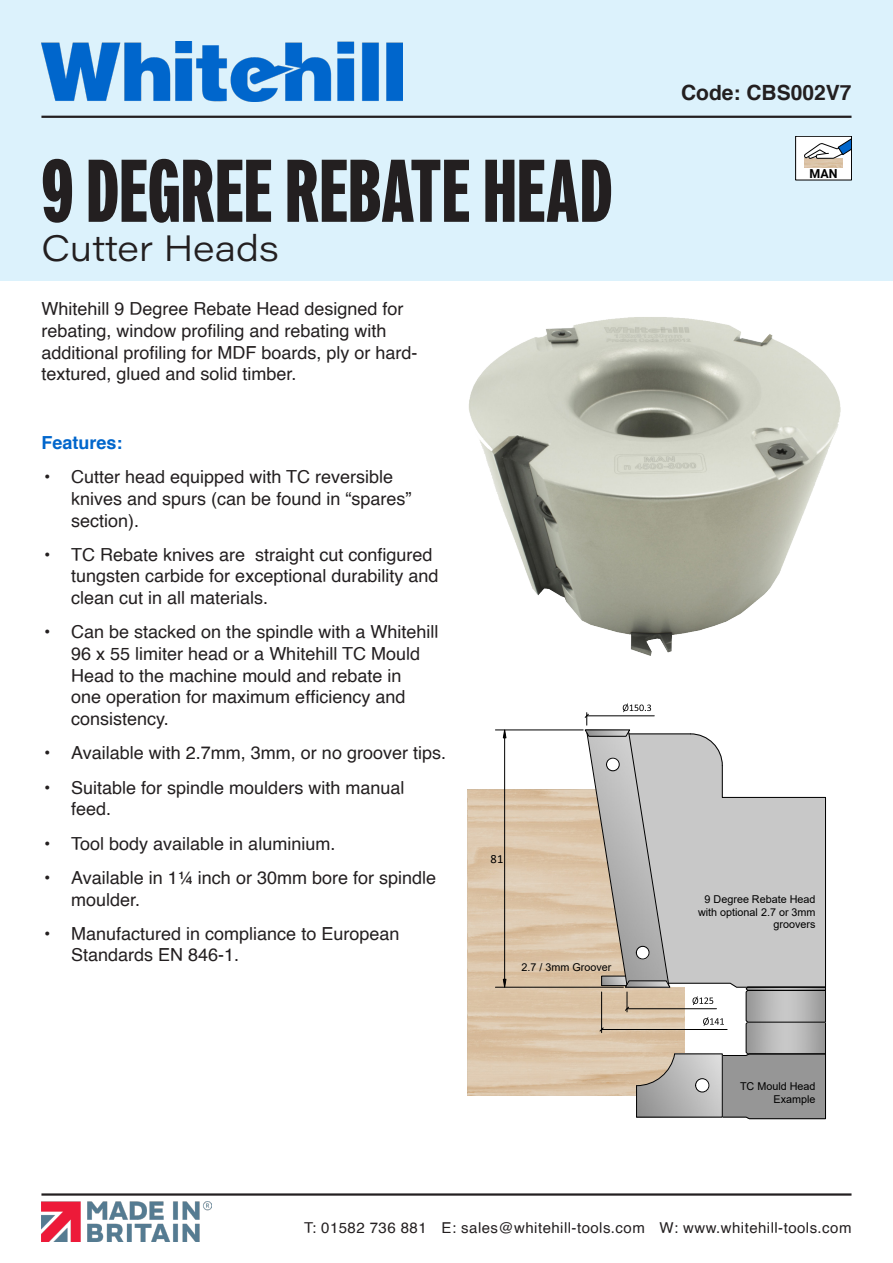
<style>
.page{position:relative;width:893px;height:1263px;background:#fff}
.page>*{position:absolute;margin:0;border:0;box-sizing:border-box;transform-origin:0 0}
.Cover_Headline{font:900 90px "Fairweather";color:#231f20}
.Cover_Subhead{font:300 36px "Acumin Pro Wide";color:#231f20}
.Cover_Message{font:700 21px "Helvetica";color:#231f20}
.Cover_Message-2{font:18px/21.6px "Helvetica";color:#231f20}
.Cover_Message-3{font:700 18px "Helvetica";color:#06c}
.t1{font:15px "Helvetica";letter-spacing:.03em;color:#231f20}
.t2{font:700 12.45px "Roboto";color:#000}
.t3{font:12.45px "Calibri";color:#000}
.t4{font:10.8px/12.9px "Arial";color:#000;text-align:right}
</style>
<div class="page">
<div style="left:0;top:0;width:893px;height:281px;background:#dcf2fc"></div>
<hr style="left:41px;top:1193px;width:810px;height:3px;background:#231f20">
<hr style="left:41px;top:116px;width:810px;height:2px;background:#231f20">
<img style="left:41px;top:41px;width:362px;height:60px">
<img style="left:41px;top:1202px;width:170px;height:39px">
<div style="left:796px;top:136px;width:55px;height:44px;background:#fff"></div>
<div style="left:796px;top:136px;width:55px;height:44px;border:1px solid #000"></div>
<img style="left:804px;top:159px;width:39px;height:9px">
<svg style="left:804px;top:138px;width:47px;height:21px"></svg>
<img style="left:469px;top:317px;width:372px;height:421px">
<img style="left:468px;top:790px;width:116px;height:305px">
<hr style="left:495px;top:987px;width:128px;height:1px;background:#000">
<hr style="left:495px;top:730px;width:88px;height:1px;background:#000">
<hr style="left:504px;top:738px;width:1px;height:241px;background:#000">
<svg style="left:503px;top:978px;width:4px;height:10px"></svg>
<svg style="left:503px;top:729px;width:4px;height:10px"></svg>
<svg style="left:584px;top:703px;width:242px;height:416px"></svg>
<p class="Cover_Headline" style="left:41px;top:140px;width:573px">9 DEGREE REBATE HEAD</p>
<p class="Cover_Subhead" style="left:41px;top:222px;width:239px">Cutter Heads</p>
<p class="Cover_Message-2" style="left:41px;top:299px;width:378px">Whitehill 9 Degree Rebate Head designed for rebating, window profiling and rebating with additional profiling for MDF boards, ply or hard&shy;textured, glued and solid timber.</p>
<p class="Cover_Message-3" style="left:41px;top:428px;width:83px">Features:</p>
<p class="Cover_Message-2" style="left:71px;top:467px;width:342px;text-indent:-27px">• Cutter head equipped with TC reversible knives and spurs (can be found in “spares” section).</p>
<p class="Cover_Message-2" style="left:71px;top:544px;width:369px;text-indent:-27px">• TC Rebate knives are straight cut configured tungsten carbide for exceptional durability and clean cut in all materials.</p>
<p class="Cover_Message-2" style="left:71px;top:622px;width:369px;text-indent:-27px">• Can be stacked on the spindle with a Whitehill 96 x 55 limiter head or a Whitehill TC Mould Head to the machine mould and rebate in<br>one operation for maximum efficiency and consistency.</p>
<p class="Cover_Message-2" style="left:44px;top:743px;width:403px">• Available with 2.7mm, 3mm, or no groover tips.</p>
<p class="Cover_Message-2" style="left:71px;top:777px;width:335px;text-indent:-27px">• Suitable for spindle moulders with manual feed.</p>
<p class="Cover_Message-2" style="left:44px;top:833px;width:293px">• Tool body available in aluminium.</p>
<p class="Cover_Message-2" style="left:71px;top:867px;width:366px;text-indent:-27px">• Available in 1¼ inch or 30mm bore for spindle moulder.</p>
<p class="Cover_Message-2" style="left:71px;top:923px;width:330px;text-indent:-27px">• Manufactured in compliance to European<br>Standards EN 846-1.</p>
<p class="t3" style="left:491px;top:850px;width:14px">81</p>
<p class="t4" style="left:521px;top:960px;width:91px">2.7 / 3mm Groover</p>
<p class="Cover_Message" style="left:681px;top:76px;width:172px">Code: CBS002V7</p>
<p class="t2" style="left:810px;top:165px;width:29px">MAN</p>
<p class="t4" style="left:698px;top:892px;width:119px">9 Degree Rebate Head with optional 2.7 or 3mm groovers</p>
<p class="t4" style="left:740px;top:1079px;width:77px">TC Mould Head<br>Example</p>
<p class="t1" style="left:304px;top:1216px;width:549px">T: 01582 736 881 E: sales@whitehill-tools.com W: www.whitehill-tools.com</p>
</div>
